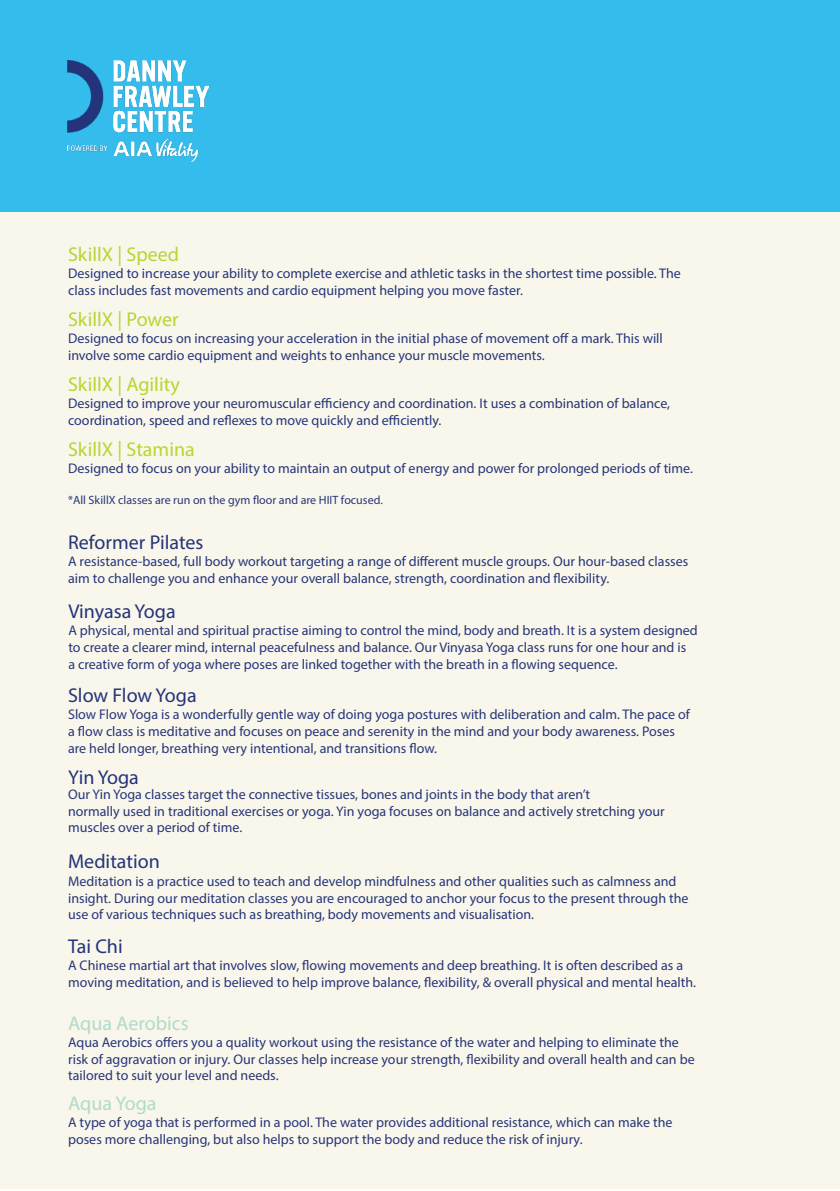
<style>
.page{position:relative;width:840px;height:1191px;background:#fff}
.page>*{position:absolute;margin:0;border:0;box-sizing:border-box;transform-origin:0 0}
.t1{font:20px "Myriad Pro";color:#24337a}
.t2{font:20px "Myriad Pro";color:#bad432}
.t3{font:20px "Myriad Pro";color:#b0dcc8}
.t4{font:14px/16.8px "Myriad Pro";color:#27357a}
.t5{font:12px "Myriad Pro";color:#27357a}
</style>
<div class="page">
<div style="left:0;top:0;width:839px;height:1188px;background:#f9f7eb"></div>
<div style="left:0;top:0;width:839px;height:211px;background:#34bced"></div>
<img style="left:67px;top:61px;width:142px;height:100px">
<p class="t2" style="left:68px;top:242px;width:112px">SkillX | Speed</p>
<p class="t4" style="left:68px;top:265px;width:614px">Designed to increase your ability to complete exercise and athletic tasks in the shortest time possible. The class includes fast movements and cardio equipment helping you move faster.</p>
<p class="t2" style="left:68px;top:307px;width:112px">SkillX | Power</p>
<p class="t4" style="left:68px;top:330px;width:596px">Designed to focus on increasing your acceleration in the initial phase of movement off a mark. This will involve some cardio equipment and weights to enhance your muscle movements.</p>
<p class="t2" style="left:68px;top:372px;width:113px">SkillX | Agility</p>
<p class="t4" style="left:68px;top:395px;width:603px">Designed to improve your neuromuscular efficiency and coordination. It uses a combination of balance, coordination, speed and reflexes to move quickly and efficiently.</p>
<p class="t2" style="left:68px;top:437px;width:128px">SkillX | Stamina</p>
<p class="t4" style="left:68px;top:460px;width:626px">Designed to focus on your ability to maintain an output of energy and power for prolonged periods of time.</p>
<p class="t5" style="left:68px;top:493px;width:316px">*All SkillX classes are run on the gym floor and are HIIT focused.</p>
<p class="t1" style="left:68px;top:529px;width:137px">Reformer Pilates</p>
<p class="t4" style="left:68px;top:552px;width:621px">A resistance-based, full body workout targeting a range of different muscle groups. Our hour-based classes aim to challenge you and enhance your overall balance, strength, coordination and flexibility.</p>
<p class="t1" style="left:68px;top:599px;width:109px">Vinyasa Yoga</p>
<p class="t4" style="left:68px;top:622px;width:630px">A physical, mental and spiritual practise aiming to control the mind, body and breath. It is a system designed to create a clearer mind, internal peacefulness and balance. Our Vinyasa Yoga class runs for one hour and is<br>a creative form of yoga where poses are linked together with the breath in a flowing sequence.</p>
<p class="t1" style="left:68px;top:682px;width:130px">Slow Flow Yoga</p>
<p class="t4" style="left:68px;top:705px;width:623px">Slow Flow Yoga is a wonderfully gentle way of doing yoga postures with deliberation and calm. The pace of a flow class is meditative and focuses on peace and serenity in the mind and your body awareness. Poses are held longer, breathing very intentional, and transitions flow.</p>
<p class="t1" style="left:68px;top:764px;width:72px">Yin Yoga</p>
<p class="t4" style="left:68px;top:785px;width:523px">Our Yin Yoga classes target the connective tissues, bones and joints in the body that aren’t</p>
<p class="t4" style="left:68px;top:802px;width:598px">normally used in traditional exercises or yoga. Yin yoga focuses on balance and actively stretching your muscles over a period of time.</p>
<p class="t1" style="left:68px;top:849px;width:93px">Meditation</p>
<p class="t4" style="left:68px;top:872px;width:621px">Meditation is a practice used to teach and develop mindfulness and other qualities such as calmness and insight. During our meditation classes you are encouraged to anchor your focus to the present through the use of various techniques such as breathing, body movements and visualisation.</p>
<p class="t1" style="left:68px;top:934px;width:56px">Tai Chi</p>
<p class="t4" style="left:68px;top:957px;width:629px">A Chinese martial art that involves slow, flowing movements and deep breathing. It is often described as a moving meditation, and is believed to help improve balance, flexibility, &amp; overall physical and mental health.</p>
<p class="t3" style="left:68px;top:1010px;width:122px">Aqua Aerobics</p>
<p class="t4" style="left:68px;top:1033px;width:627px">Aqua Aerobics offers you a quality workout using the resistance of the water and helping to eliminate the risk of aggravation or injury. Our classes help increase your strength, flexibility and overall health and can be tailored to suit your level and needs.</p>
<p class="t3" style="left:68px;top:1091px;width:90px">Aqua Yoga</p>
<p class="t4" style="left:68px;top:1114px;width:605px">A type of yoga that is performed in a pool. The water provides additional resistance, which can make the poses more challenging, but also helps to support the body and reduce the risk of injury.</p>
</div>
